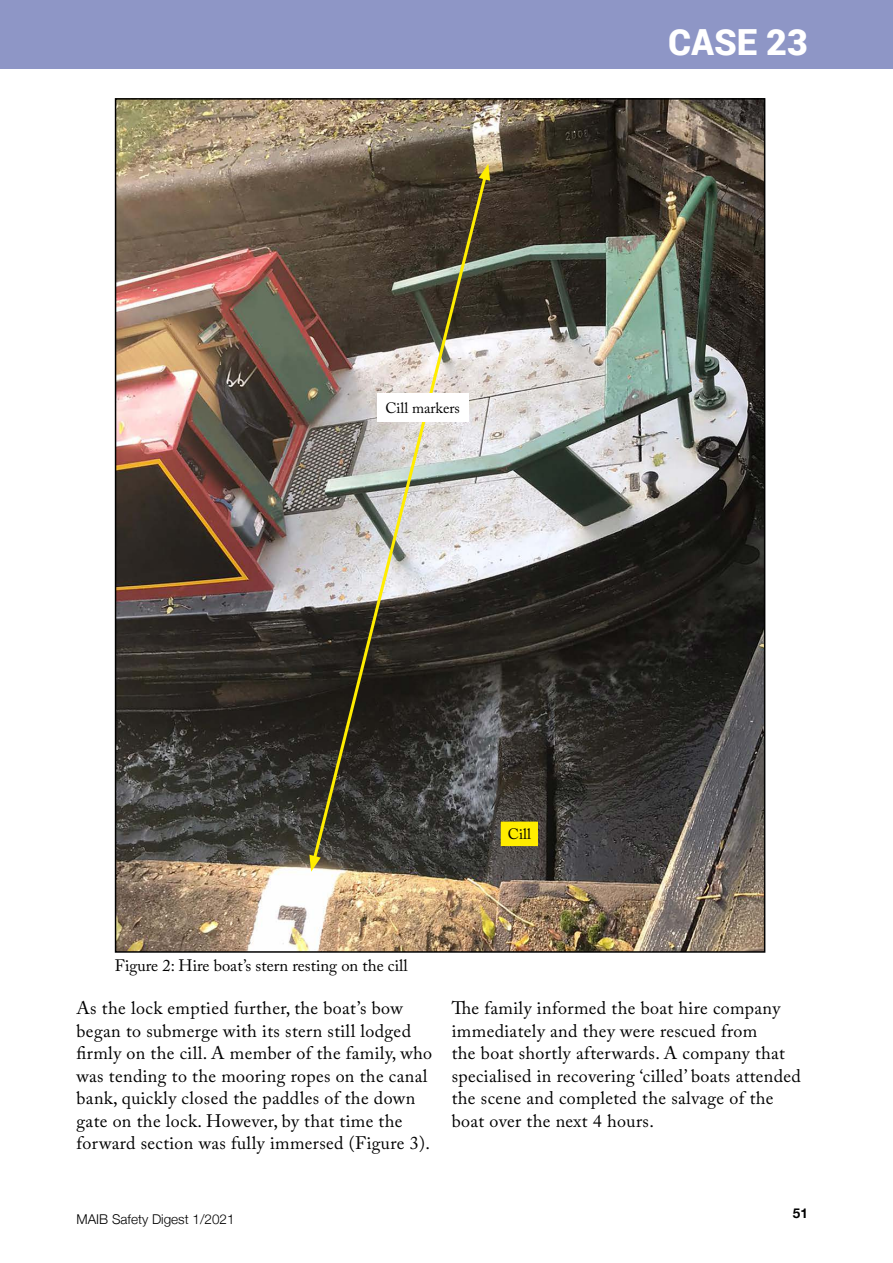
<style>
.page{position:relative;width:893px;height:1263px;background:#fff}
.page>*{position:absolute;margin:0;border:0;box-sizing:border-box;transform-origin:0 0}
.t1{font:900 36px "Roboto";color:#fff}
.Case_narrative{font:18px/22.5px "Adobe Caslon Pro";letter-spacing:.02em;color:#000}
.Figure_caption{font:16.5px "Adobe Caslon Pro";color:#000}
.t2{font:15px "Adobe Caslon Pro";color:#000}
.t3{font:300 13.5px "Helvetica Neue";color:#000}
.t4{font:700 13.5px "Helvetica Neue";color:#000}
</style>
<div class="page">
<div style="left:0;top:0;width:893px;height:69px;background:#8e96c6"></div>
<img style="left:118px;top:101px;width:644px;height:849px">
<svg style="left:310px;top:170px;width:179px;height:695px;background:#6d685f"></svg>
<svg style="left:479px;top:164px;width:11px;height:17px"></svg>
<svg style="left:309px;top:855px;width:12px;height:17px"></svg>
<div style="left:502px;top:822px;width:35px;height:23px;background:#ffed00"></div>
<div style="left:501px;top:822px;width:37px;height:24px;border:2px solid #ffed00"></div>
<div style="left:377px;top:393px;width:91px;height:28px;background:#fff"></div>
<p class="t2" style="left:385px;top:399px;width:76px">Cill markers</p>
<h1 class="t1" style="left:668px;top:17px;width:141px">CASE 23</h1>
<p class="Figure_caption" style="left:115px;top:955px;width:294px">Figure 2: Hire boat’s stern resting on the cill</p>
<p class="t2" style="left:508px;top:825px;width:24px">Cill</p>
<p class="Case_narrative" style="left:77px;top:997px;width:357px">As the lock emptied further, the boat’s bow began to submerge with its stern still lodged firmly on the cill. A member of the family, who was tending to the mooring ropes on the canal bank, quickly closed the paddles of the down gate on the lock. However, by that time the forward section was fully immersed (Figure 3).</p>
<p class="Case_narrative" style="left:452px;top:997px;width:351px">The family informed the boat hire company immediately and they were rescued from<br>the boat shortly afterwards. A company that specialised in recovering ‘cilled’ boats attended the scene and completed the salvage of the boat over the next 4 hours.</p>
<p class="t3" style="left:77px;top:1208px;width:160px">MAIB Safety Digest 1/2021</p>
<p class="t4" style="left:793px;top:1203px;width:17px">51</p>
</div>
